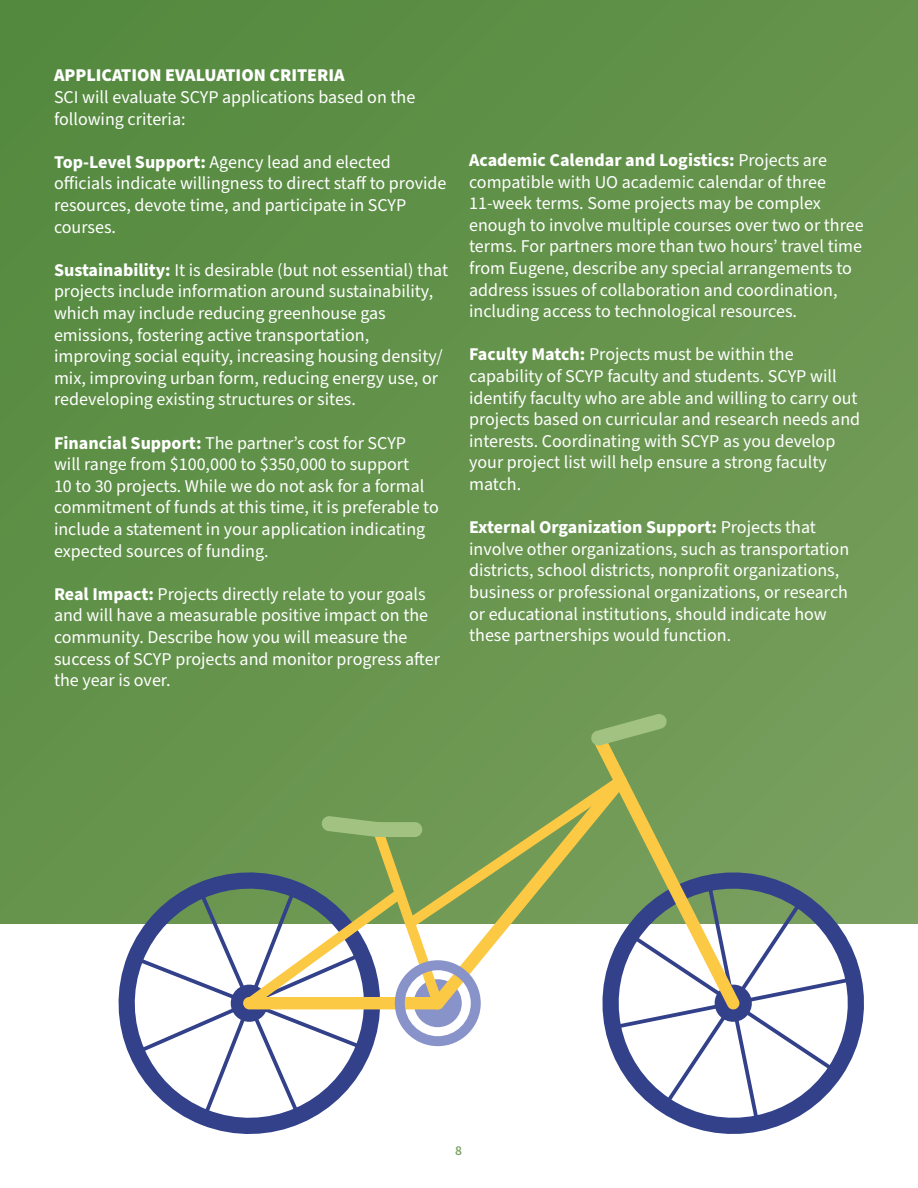
<style>
.page{position:relative;width:918px;height:1188px;background:#fff}
.page>*{position:absolute;margin:0;border:0;box-sizing:border-box;transform-origin:0 0}
.t1{font:18px/21.6px "Source Sans Pro";color:#fff}
.t2{font:900 18px "Source Sans Pro";color:#fff}
.t3{font:600 13.5px "Source Sans Pro";color:#7ca263}
.s1{font-weight:700}
</style>
<div class="page">
<div style="left:0;top:0;width:918px;height:924px;background:linear-gradient(to right,#5a8d43,#6e9854)"></div>
<svg style="left:101px;top:855px;width:198px;height:279px"></svg>
<svg style="left:683px;top:854px;width:199px;height:280px"></svg>
<svg style="left:134px;top:713px;width:720px;height:411px"></svg>
<p class="t2" style="left:54px;top:63px;width:292px">APPLICATION EVALUATION CRITERIA</p>
<p class="t1" style="left:54px;top:87px;width:363px">SCI will evaluate SCYP applications based on the following criteria:</p>
<p class="t1" style="left:54px;top:152px;width:394px"><span class="s1">Top-Level Support:</span> Agency lead and elected officials indicate willingness to direct staff to provide resources, devote time, and participate in SCYP courses.</p>
<p class="t1" style="left:54px;top:260px;width:396px"><span class="s1">Sustainability:</span> It is desirable (but not essential) that projects include information around sustainability, which may include reducing greenhouse gas emissions, fostering active transportation, improving social equity, increasing housing density/ mix, improving urban form, reducing energy use, or redeveloping existing structures or sites.</p>
<p class="t1" style="left:54px;top:432px;width:386px"><span class="s1">Financial Support:</span> The partner’s cost for SCYP<br>will range from $100,000 to $350,000 to support<br>10 to 30 projects. While we do not ask for a formal commitment of funds at this time, it is preferable to include a statement in your application indicating expected sources of funding.</p>
<p class="t1" style="left:54px;top:584px;width:387px"><span class="s1">Real Impact:</span> Projects directly relate to your goals and will have a measurable positive impact on the community. Describe how you will measure the success of SCYP projects and monitor progress after the year is over.</p>
<p class="t1" style="left:469px;top:150px;width:396px"><span class="s1">Academic Calendar and Logistics:</span> Projects are compatible with UO academic calendar of three 11-week terms. Some projects may be complex enough to involve multiple courses over two or three terms. For partners more than two hours’ travel time from Eugene, describe any special arrangements to address issues of collaboration and coordination, including access to technological resources.</p>
<p class="t1" style="left:469px;top:344px;width:393px"><span class="s1">Faculty Match:</span> Projects must be within the capability of SCYP faculty and students. SCYP will identify faculty who are able and willing to carry out projects based on curricular and research needs and interests. Coordinating with SCYP as you develop your project list will help ensure a strong faculty match.</p>
<p class="t1" style="left:469px;top:517px;width:382px"><span class="s1">External Organization Support:</span> Projects that involve other organizations, such as transportation districts, school districts, nonprofit organizations, business or professional organizations, or research or educational institutions, should indicate how these partnerships would function.</p>
<p class="t3" style="left:455px;top:1142px;width:8px">8</p>
</div>
